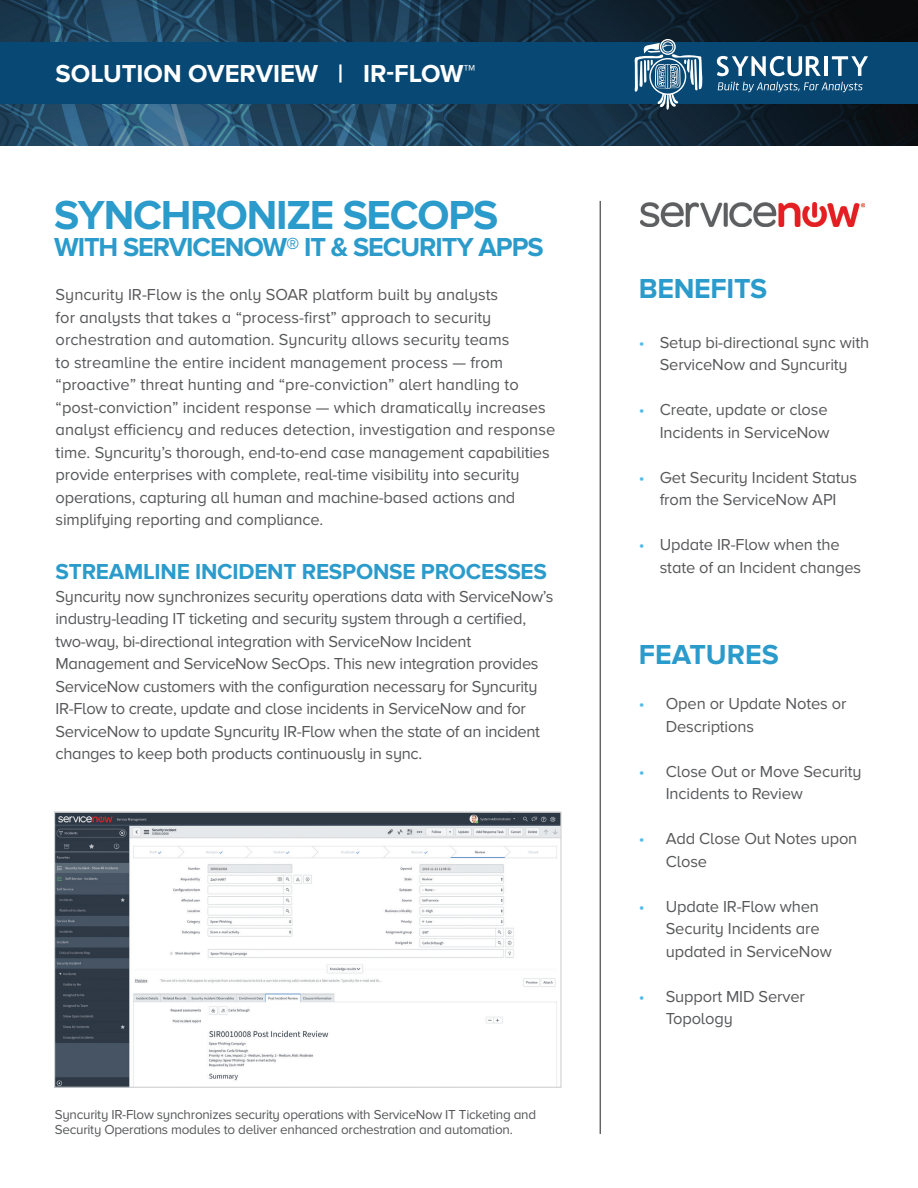
<style>
.page{position:relative;width:918px;height:1188px;background:#fff}
.page>*{position:absolute;margin:0;border:0;box-sizing:border-box;transform-origin:0 0}
.t1{font:700 42px "Proxima Nova A";letter-spacing:-.03em;color:#2b9bcb}
.t2{font:700 28.5px "Proxima Nova A";letter-spacing:-.01em;color:#2b9bcb}
.t3{font:700 27px "Proxima Nova A";letter-spacing:-.04em;color:#2b9bcb}
.t4{font:700 25.5px "Proxima Nova A";color:#fff}
.t5{font:700 22.5px "Proxima Nova A";letter-spacing:-.01em;color:#2b9bcb}
.t6{font:16.5px/22.5px "Proxima Nova A";letter-spacing:-.01em;color:#57585a}
.Product_Sheet_-_Body{font:13.5px/15px "Proxima Nova A";letter-spacing:-.02em;color:#57585a}
.s1{color:#52bae7}
</style>
<div class="page">
<img style="left:0;top:0;width:918px;height:146px">
<div style="left:0;top:42px;width:918px;height:62px;background:#084874"></div>
<img style="left:56px;top:813px;width:504px;height:273px">
<div style="left:54px;top:811px;width:508px;height:277px;border:1px solid #d1d2d4"></div>
<hr style="left:600px;top:201px;width:1px;height:933px;background:#231f20">
<svg style="left:635px;top:39px;width:68px;height:71px"></svg>
<svg style="left:832px;top:56px;width:36px;height:20px"></svg>
<hr style="left:824px;top:56px;width:4px;height:20px;background:#fff">
<svg style="left:717px;top:56px;width:104px;height:20px"></svg>
<svg style="left:718px;top:82px;width:145px;height:10px"></svg>
<img style="left:640px;top:202px;width:224px;height:25px">
<p class="t4" style="left:56px;top:59px;width:421px">SOLUTION OVERVIEW | IR-FLOW™</p>
<p class="t1" style="left:54px;top:191px;width:446px">SYNCHRONIZE SECOPS</p>
<p class="t3" style="left:54px;top:231px;width:491px">WITH SERVICENOW® IT &amp; SECURITY APPS</p>
<p class="t6" style="left:56px;top:284px;width:501px">Syncurity IR-Flow is the only SOAR platform built by analysts<br>for analysts that takes a “process-first” approach to security orchestration and automation. Syncurity allows security teams<br>to streamline the entire incident management process — from “proactive” threat hunting and “pre-conviction” alert handling to “post-conviction” incident response — which dramatically increases analyst efficiency and reduces detection, investigation and response time. Syncurity’s thorough, end-to-end case management capabilities provide enterprises with complete, real-time visibility into security operations, capturing all human and machine-based actions and simplifying reporting and compliance.</p>
<p class="t5" style="left:56px;top:559px;width:493px">STREAMLINE INCIDENT RESPONSE PROCESSES</p>
<p class="t6" style="left:56px;top:585px;width:499px">Syncurity now synchronizes security operations data with ServiceNow’s industry-leading IT ticketing and security system through a certified, two-way, bi-directional integration with ServiceNow Incident Management and ServiceNow SecOps. This new integration provides ServiceNow customers with the configuration necessary for Syncurity IR-Flow to create, update and close incidents in ServiceNow and for ServiceNow to update Syncurity IR-Flow when the state of an incident changes to keep both products continuously in sync.</p>
<p class="Product_Sheet_-_Body" style="left:55px;top:1107px;width:483px">Syncurity IR-Flow synchronizes security operations with ServiceNow IT Ticketing and<br>Security Operations modules to deliver enhanced orchestration and automation.</p>
<p class="t2" style="left:639px;top:272px;width:130px">BENEFITS</p>
<p class="t6" style="left:639px;top:331px;width:232px;text-align:center"><span class="s1">•</span> Setup bi-directional sync with<br>ServiceNow and Syncurity</p>
<p class="t6" style="left:639px;top:399px;width:192px;text-align:right"><span class="s1">•</span> Create, update or close<br>Incidents in ServiceNow</p>
<p class="t6" style="left:639px;top:466px;width:220px;text-align:center"><span class="s1">•</span> Get Security Incident Status from the ServiceNow API</p>
<p class="t6" style="left:660px;top:534px;width:203px;text-indent:-21px"><span class="s1">•</span> Update IR-Flow when the state of an Incident changes</p>
<p class="t2" style="left:639px;top:638px;width:142px">FEATURES</p>
<p class="t6" style="left:666px;top:693px;width:182px;text-indent:-27px"><span class="s1">•</span> Open or Update Notes or<br>Descriptions</p>
<p class="t6" style="left:666px;top:760px;width:197px;text-indent:-27px"><span class="s1">•</span> Close Out or Move Security<br>Incidents to Review</p>
<p class="t6" style="left:666px;top:828px;width:193px;text-indent:-27px"><span class="s1">•</span> Add Close Out Notes upon<br>Close</p>
<p class="t6" style="left:666px;top:895px;width:168px;text-indent:-27px"><span class="s1">•</span> Update IR-Flow when<br>Security Incidents are updated in ServiceNow</p>
<p class="t6" style="left:666px;top:985px;width:141px;text-indent:-27px"><span class="s1">•</span> Support MID Server<br>Topology</p>
</div>
